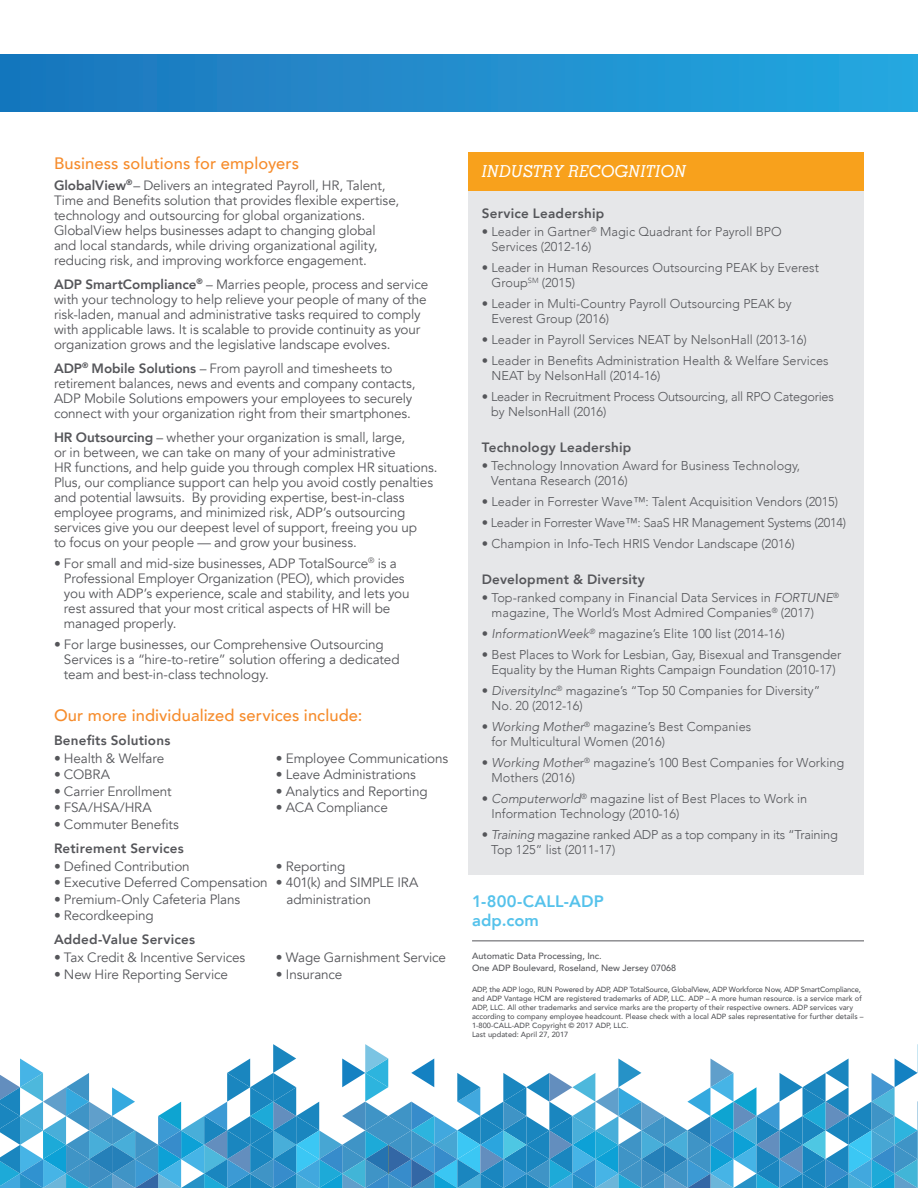
<style>
.page{position:relative;width:918px;height:1188px;background:#fff}
.page>*{position:absolute;margin:0;border:0;box-sizing:border-box;transform-origin:0 0}
.t1{font:500 16.5px "Avenir";letter-spacing:.005em;color:#f68c2c}
.t2{font:800 16.5px/19.5px "Avenir";letter-spacing:.005em;color:#55c2eb}
.t3{font:italic 500 16.5px "Memphis LT Std";color:#fff}
.t4{font:13.5px/15px "Avenir";letter-spacing:-.01em;color:#55565a}
.t5{font:800 13.5px "Avenir";letter-spacing:.015em;color:#55565a}
.t6{font:300 12.75px/15px "Avenir";color:#55565a}
.t7{font:300 12.75px/15px "Avenir";letter-spacing:-.02em;color:#55565a}
.t8{font:300 12.75px "Avenir";letter-spacing:-.025em;color:#55565a}
.HR_Payroll_Benefits{font:500 9px "Avenir";color:#55565a}
.Legal_line{font:500 7.5px/9px "Avenir";color:#55565a}
.s1{font-weight:800}
.s2{font-style:italic}
</style>
<div class="page">
<svg style="left:0;top:1044px;width:918px;height:144px"></svg>
<div style="left:0;top:54px;width:918px;height:58px;background:linear-gradient(to right,#1c75bc,#25a7df)"></div>
<hr style="left:472px;top:941px;width:392px;height:1px;background:#55565a">
<div style="left:468px;top:188px;width:396px;height:687px;background:#e6e7e9"></div>
<div style="left:468px;top:152px;width:396px;height:39px;background:#f8a11c"></div>
<p class="t1" style="left:54px;top:149px;width:247px">Business solutions for employers</p>
<p class="t4" style="left:54px;top:178px;width:347px"><span class="s1">GlobalView</span><sup>®</sup>– Delivers an integrated Payroll, HR, Talent, Time and Benefits solution that provides flexible expertise, technology and outsourcing for global organizations.<br>GlobalView helps businesses adapt to changing global and local standards, while driving organizational agility, reducing risk, and improving workforce engagement.</p>
<p class="t4" style="left:54px;top:277px;width:376px"><span class="s1">ADP SmartCompliance</span><sup>®</sup> – Marries people, process and service with your technology to help relieve your people of many of the risk-laden, manual and administrative tasks required to comply with applicable laws. It is scalable to provide continuity as your organization grows and the legislative landscape evolves.</p>
<p class="t4" style="left:54px;top:361px;width:363px"><span class="s1">ADP</span><sup>®</sup> <span class="s1">Mobile Solutions</span> – From payroll and timesheets to retirement balances, news and events and company contacts, ADP Mobile Solutions empowers your employees to securely connect with your organization right from their smartphones.</p>
<p class="t4" style="left:54px;top:430px;width:385px"><span class="s1">HR Outsourcing</span> – whether your organization is small, large,<br>or in between, we can take on many of your administrative<br>HR functions, and help guide you through complex HR situations.<br>Plus, our compliance support can help you avoid costly penalties and potential lawsuits. By providing expertise, best-in-class employee programs, and minimized risk, ADP’s outsourcing services give you our deepest level of support, freeing you up<br>to focus on your people — and grow your business.</p>
<p class="t4" style="left:64px;top:556px;width:347px;text-indent:-10px">• For small and mid-size businesses, ADP TotalSource<sup>®</sup> is a Professional Employer Organization (PEO), which provides you with ADP’s experience, scale and stability, and lets you rest assured that your most critical aspects of HR will be managed properly.</p>
<p class="t4" style="left:64px;top:637px;width:337px;text-indent:-10px">• For large businesses, our Comprehensive Outsourcing<br>Services is a “hire-to-retire” solution offering a dedicated team and best-in-class technology.</p>
<p class="t1" style="left:54px;top:701px;width:310px">Our more individualized services include:</p>
<p class="t5" style="left:54px;top:730px;width:118px">Benefits Solutions</p>
<p class="t4" style="left:54px;top:751px;width:112px">• Health &amp; Welfare</p>
<p class="t4" style="left:276px;top:751px;width:174px">• Employee Communications</p>
<p class="t4" style="left:54px;top:767px;width:58px">• COBRA</p>
<p class="t4" style="left:276px;top:767px;width:141px">• Leave Administrations</p>
<p class="t4" style="left:54px;top:784px;width:119px">• Carrier Enrollment</p>
<p class="t4" style="left:276px;top:784px;width:153px">• Analytics and Reporting</p>
<p class="t4" style="left:54px;top:800px;width:99px">• FSA/HSA/HRA</p>
<p class="t4" style="left:276px;top:800px;width:113px">• ACA Compliance</p>
<p class="t4" style="left:54px;top:817px;width:126px">• Commuter Benefits</p>
<p class="t5" style="left:54px;top:838px;width:131px">Retirement Services</p>
<p class="t4" style="left:54px;top:859px;width:137px">• Defined Contribution</p>
<p class="t4" style="left:276px;top:859px;width:71px">• Reporting</p>
<p class="t4" style="left:54px;top:875px;width:366px">• Executive Deferred Compensation • 401(k) and SIMPLE IRA</p>
<p class="t4" style="left:54px;top:892px;width:188px">• Premium-Only Cafeteria Plans</p>
<p class="t4" style="left:286px;top:892px;width:86px">administration</p>
<p class="t4" style="left:54px;top:908px;width:101px">• Recordkeeping</p>
<p class="t5" style="left:54px;top:929px;width:143px">Added-Value Services</p>
<p class="t4" style="left:54px;top:950px;width:193px">• Tax Credit &amp; Incentive Services</p>
<p class="t4" style="left:276px;top:950px;width:172px">• Wage Garnishment Service</p>
<p class="t4" style="left:54px;top:967px;width:175px">• New Hire Reporting Service</p>
<p class="t4" style="left:276px;top:967px;width:68px">• Insurance</p>
<p class="t3" style="left:482px;top:161px;width:206px">INDUSTRY RECOGNITION</p>
<p class="t5" style="left:482px;top:203px;width:124px">Service Leadership</p>
<p class="t6" style="left:492px;top:224px;width:292px;text-indent:-10px">• Leader in Gartner<sup>®</sup> Magic Quadrant for Payroll BPO<br>Services (2012-16)</p>
<p class="t6" style="left:492px;top:260px;width:329px;text-indent:-10px">• Leader in Human Resources Outsourcing PEAK by Everest<br>Group<sup>SM</sup> (2015)</p>
<p class="t6" style="left:492px;top:296px;width:302px;text-indent:-10px">• Leader in Multi-Country Payroll Outsourcing PEAK by<br>Everest Group (2016)</p>
<p class="t6" style="left:482px;top:332px;width:326px">• Leader in Payroll Services NEAT by NelsonHall (2013-16)</p>
<p class="t6" style="left:492px;top:353px;width:339px;text-indent:-10px">• Leader in Benefits Administration Health &amp; Welfare Services<br>NEAT by NelsonHall (2014-16)</p>
<p class="t7" style="left:491px;top:389px;width:344px;text-indent:-9px">• Leader in Recruitment Process Outsourcing, all RPO Categories by NelsonHall (2016)</p>
<p class="t5" style="left:482px;top:437px;width:151px">Technology Leadership</p>
<p class="t6" style="left:491px;top:458px;width:310px;text-indent:-9px">• Technology Innovation Award for Business Technology,<br>Ventana Research (2016)</p>
<p class="t6" style="left:482px;top:494px;width:358px">• Leader in Forrester Wave™: Talent Acquisition Vendors (2015)</p>
<p class="t8" style="left:482px;top:515px;width:366px">• Leader in Forrester Wave™: SaaS HR Management Systems (2014)</p>
<p class="t6" style="left:482px;top:536px;width:314px">• Champion in Info-Tech HRIS Vendor Landscape (2016)</p>
<p class="t5" style="left:482px;top:569px;width:165px">Development &amp; Diversity</p>
<p class="t6" style="left:492px;top:590px;width:349px;text-indent:-10px">• Top-ranked company in Financial Data Services in <span class="s2">FORTUNE</span><sup>® </sup>magazine, The World’s Most Admired Companies<sup>®</sup> (2017)</p>
<p class="t6" style="left:482px;top:626px;width:305px">• <span class="s2">InformationWeek</span><sup>®</sup> magazine’s Elite 100 list (2014-16)</p>
<p class="t6" style="left:482px;top:647px;width:361px;text-align:center">• Best Places to Work for Lesbian, Gay, Bisexual and Transgender<br>Equality by the Human Rights Campaign Foundation (2010-17)</p>
<p class="t6" style="left:492px;top:683px;width:330px;text-indent:-10px">• <span class="s2">DiversityInc</span><sup>®</sup> magazine’s “Top 50 Companies for Diversity”<br>No. 20 (2012-16)</p>
<p class="t6" style="left:492px;top:719px;width:261px;text-indent:-10px">• <span class="s2">Working Mother</span><sup>®</sup> magazine’s Best Companies for Multicultural Women (2016)</p>
<p class="t6" style="left:492px;top:755px;width:354px;text-indent:-10px">• <span class="s2">Working Mothe</span>r<sup>®</sup> magazine’s 100 Best Companies for Working<br>Mothers (2016)</p>
<p class="t6" style="left:492px;top:791px;width:317px;text-indent:-10px">• <span class="s2">Computerworld</span><sup>®</sup> magazine list of Best Places to Work in<br>Information Technology (2010-16)</p>
<p class="t7" style="left:491px;top:827px;width:348px;text-indent:-9px">• <span class="s2">Training</span> magazine ranked ADP as a top company in its “Training<br>Top 125” list (2011-17)</p>
<p class="t2" style="left:472px;top:891px;width:133px">1-800-CALL-ADP adp.com</p>
<p class="HR_Payroll_Benefits" style="left:472px;top:948px;width:131px">Automatic Data Processing, Inc.</p>
<p class="HR_Payroll_Benefits" style="left:472px;top:960px;width:206px">One ADP Boulevard, Roseland, New Jersey 07068</p>
<p class="Legal_line" style="left:472px;top:985px;width:393px">ADP, the ADP logo, RUN Powered by ADP, ADP TotalSource, GlobalView, ADP Workforce Now, ADP SmartCompliance, and ADP Vantage HCM are registered trademarks of ADP, LLC. ADP – A more human resource. is a service mark of ADP, LLC. All other trademarks and service marks are the property of their respective owners. ADP services vary according to company employee headcount. Please check with a local ADP sales representative for further details – 1-800-CALL-ADP. Copyright © 2017 ADP, LLC.<br>Last updated: April 27, 2017</p>
</div>
